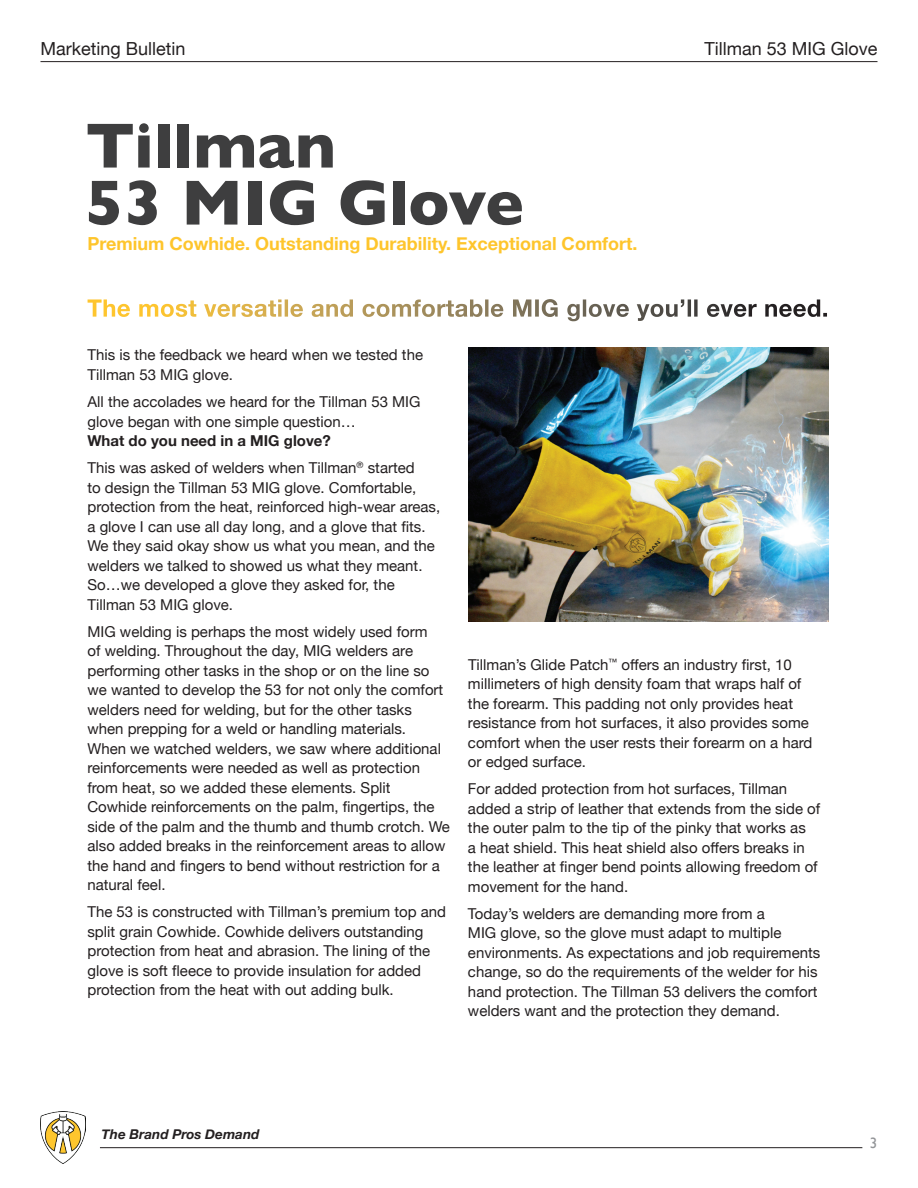
<style>
.page{position:relative;width:918px;height:1188px;background:#fff}
.page>*{position:absolute;margin:0;border:0;box-sizing:border-box;transform-origin:0 0}
.t1{font:700 64.5px/57px "Gill Sans";color:#3e3e3f}
.t2{font:700 18px "Helvetica Neue";color:#fec52c}
.t3{font:18px "Helvetica Neue";color:#231f20}
.t4{font:15px/19.5px "Helvetica Neue";color:#231f20}
.t5{font:15px "Gill Sans";color:#939598}
.t6{font:italic 700 13.5px "Helvetica Neue";color:#231f20}
.s1{font-weight:700}
</style>
<div class="page">
<img style="left:40px;top:1111px;width:46px;height:52px">
<hr style="left:40px;top:61px;width:838px;height:1px;background:#231f20">
<hr style="left:100px;top:1147px;width:762px;height:1px;background:#231f20">
<svg style="left:470px;top:299px;width:350px;height:18px"></svg>
<img style="left:469px;top:347px;width:360px;height:274px">
<p class="t3" style="left:41px;top:35px;width:147px">Marketing Bulletin</p>
<p class="t3" style="left:704px;top:35px;width:175px">Tillman 53 MIG Glove</p>
<h1 class="t1" style="left:85px;top:116px;width:440px">Tillman<br>53 MIG Glove</h1>
<p class="t2" style="left:87px;top:229px;width:552px">Premium Cowhide. Outstanding Durability. Exceptional Comfort.</p>
<p class="t4" style="left:87px;top:346px;width:337px">This is the feedback we heard when we tested the<br>Tillman 53 MIG glove.</p>
<p class="t4" style="left:87px;top:393px;width:335px">All the accolades we heard for the Tillman 53 MIG glove began with one simple question…</p>
<p class="t4" style="left:87px;top:428px;width:329px;line-height:27px"><span class="s1">What do you need in a MIG glove?<br></span>This was asked of welders when Tillman<sup>®</sup> started</p>
<p class="t4" style="left:87px;top:478px;width:354px">to design the Tillman 53 MIG glove. Comfortable, protection from the heat, reinforced high-wear areas, a glove I can use all day long, and a glove that fits.<br>We they said okay show us what you mean, and the welders we talked to showed us what they meant.<br>So…we developed a glove they asked for, the Tillman 53 MIG glove.</p>
<p class="t4" style="left:87px;top:622px;width:364px">MIG welding is perhaps the most widely used form<br>of welding. Throughout the day, MIG welders are performing other tasks in the shop or on the line so we wanted to develop the 53 for not only the comfort welders need for welding, but for the other tasks when prepping for a weld or handling materials.<br>When we watched welders, we saw where additional reinforcements were needed as well as protection from heat, so we added these elements. Split Cowhide reinforcements on the palm, fingertips, the side of the palm and the thumb and thumb crotch. We also added breaks in the reinforcement areas to allow the hand and fingers to bend without restriction for a natural feel.</p>
<p class="t4" style="left:87px;top:903px;width:360px">The 53 is constructed with Tillman’s premium top and split grain Cowhide. Cowhide delivers outstanding protection from heat and abrasion. The lining of the glove is soft fleece to provide insulation for added protection from the heat with out adding bulk.</p>
<p class="t4" style="left:468px;top:655px;width:346px">Tillman’s Glide Patch<sup>™</sup> offers an industry first, 10 millimeters of high density foam that wraps half of the forearm. This padding not only provides heat resistance from hot surfaces, it also provides some comfort when the user rests their forearm on a hard or edged surface.</p>
<p class="t4" style="left:468px;top:780px;width:354px">For added protection from hot surfaces, Tillman added a strip of leather that extends from the side of the outer palm to the tip of the pinky that works as<br>a heat shield. This heat shield also offers breaks in the leather at finger bend points allowing freedom of movement for the hand.</p>
<p class="t4" style="left:468px;top:905px;width:354px">Today’s welders are demanding more from a<br>MIG glove, so the glove must adapt to multiple environments. As expectations and job requirements change, so do the requirements of the welder for his hand protection. The Tillman 53 delivers the comfort welders want and the protection they demand.</p>
<p class="t6" style="left:102px;top:1123px;width:160px">The Brand Pros Demand</p>
<p class="t5" style="left:870px;top:1134px;width:9px">3</p>
</div>
